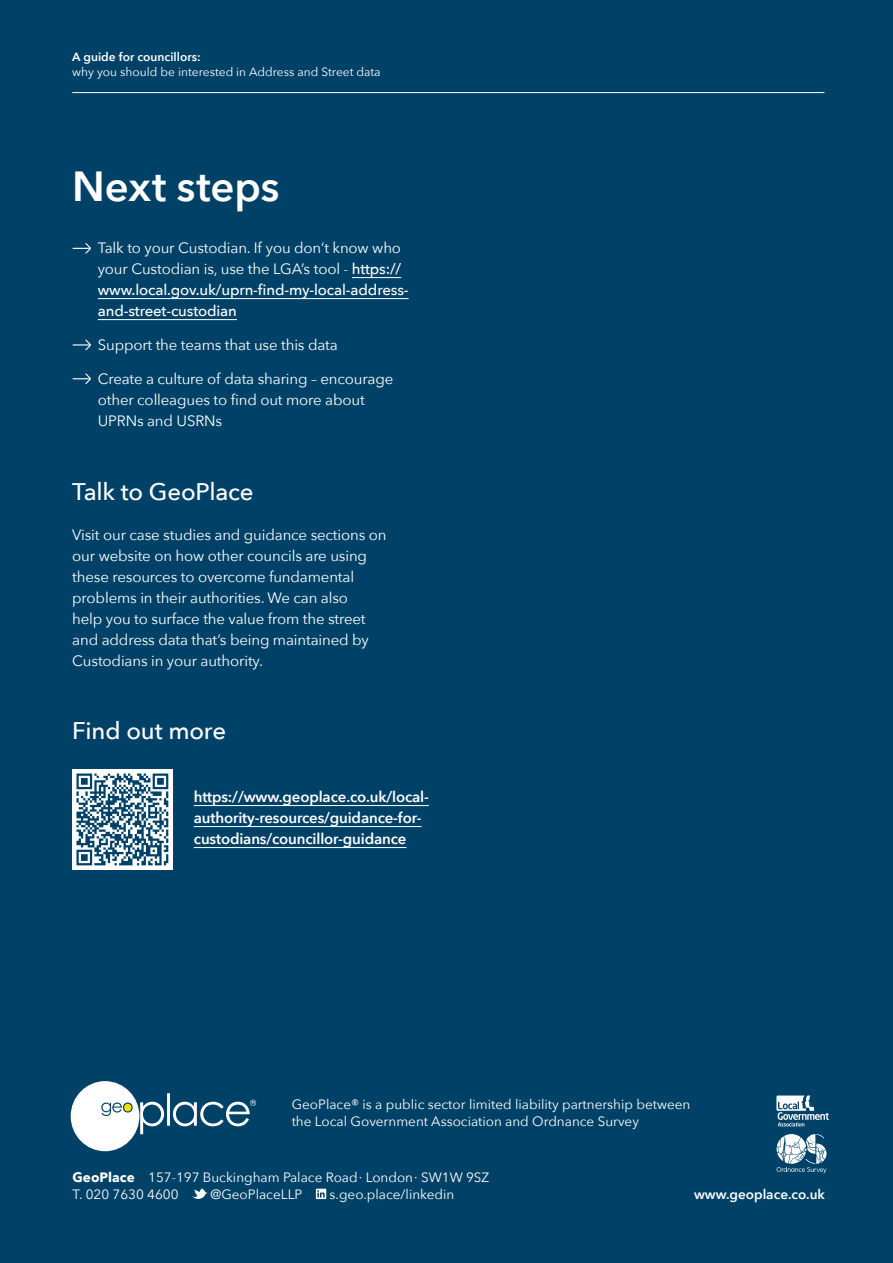
<style>
.page{position:relative;width:893px;height:1263px;background:#004267}
.page>*{position:absolute;margin:0;border:0;box-sizing:border-box;transform-origin:0 0}
.New_H1{font:600 42px "Avenir Next";color:#fff}
.New_H3{font:500 24px "Avenir Next";letter-spacing:-.01em;color:#fff}
.New_Body_Large{font:15px/21px "Avenir Next";letter-spacing:-.01em;color:#fff}
.New_Body_Large-2{font:500 15px/21px "Avenir Next";letter-spacing:-.01em;color:#fff}
.New_Body_Large-3{font:600 15px/21px "Avenir Next";letter-spacing:-.01em;color:#fff}
.t1{font:13.5px/16.5px "Avenir Next";color:#fff}
.t2{font:600 13.5px "Avenir Next";color:#fff}
.Page_numbers{font:12px/15px "Avenir Next";color:#fff}
.s1{font-weight:600}
.s2{font-weight:400}
.s3{font-weight:700}
</style>
<div class="page">
<svg style="left:192px;top:1188px;width:15px;height:11px"></svg>
<svg style="left:316px;top:1189px;width:10px;height:10px"></svg>
<svg style="left:776px;top:1095px;width:53px;height:31px"></svg>
<svg style="left:777px;top:1134px;width:49px;height:39px"></svg>
<div style="left:71px;top:1081px;width:68px;height:70px;background:#fff;border-radius:50%"></div>
<svg style="left:101px;top:1102px;width:32px;height:14px"></svg>
<svg style="left:140px;top:1093px;width:116px;height:41px"></svg>
<hr style="left:352px;top:277px;width:49px;height:1px;background:#fff">
<hr style="left:98px;top:298px;width:311px;height:1px;background:#fff">
<hr style="left:98px;top:319px;width:139px;height:1px;background:#fff">
<svg style="left:73px;top:243px;width:18px;height:11px"></svg>
<svg style="left:73px;top:339px;width:18px;height:12px"></svg>
<svg style="left:73px;top:373px;width:18px;height:12px"></svg>
<hr style="left:194px;top:805px;width:235px;height:1px;background:#fff">
<hr style="left:194px;top:826px;width:227px;height:1px;background:#fff">
<hr style="left:194px;top:847px;width:212px;height:1px;background:#fff">
<hr style="left:72px;top:92px;width:752px;height:1px;background:#fff">
<div style="left:72px;top:769px;width:100px;height:100px;background:#fff"></div>
<svg style="left:76px;top:773px;width:92px;height:92px"></svg>
<p class="Page_numbers" style="left:72px;top:49px;width:310px"><span class="s1">A guide for councillors:<br></span>why you should be interested in Address and Street data</p>
<p class="New_H1" style="left:72px;top:150px;width:209px">Next steps</p>
<p class="New_Body_Large-2" style="left:98px;top:237px;width:312px"><span class="s2">Talk to your Custodian. If you don’t know who your Custodian is, use the LGA’s tool -</span> https:// www.local.gov.uk/uprn-find-my-local-address&shy;and-street-custodian</p>
<p class="New_Body_Large" style="left:98px;top:334px;width:242px">Support the teams that use this data</p>
<p class="New_Body_Large" style="left:98px;top:367px;width:297px">Create a culture of data sharing – encourage other colleagues to find out more about<br>UPRNs and USRNs</p>
<p class="New_H3" style="left:72px;top:471px;width:183px">Talk to GeoPlace</p>
<p class="New_Body_Large" style="left:72px;top:524px;width:316px">Visit our case studies and guidance sections on our website on how other councils are using these resources to overcome fundamental problems in their authorities. We can also<br>help you to surface the value from the street and address data that’s being maintained by Custodians in your authority.</p>
<p class="New_H3" style="left:72px;top:710px;width:155px">Find out more</p>
<p class="New_Body_Large-3" style="left:194px;top:786px;width:237px">https://www.geoplace.co.uk/local&shy;authority-resources/guidance-for&shy;custodians/councillor-guidance</p>
<p class="t1" style="left:292px;top:1096px;width:400px">GeoPlace® is a public sector limited liability partnership between the Local Government Association and Ordnance Survey</p>
<p class="t1" style="left:73px;top:1169px;width:418px"><span class="s3">GeoPlace</span> 157-197 Buckingham Palace Road · London · SW1W 9SZ</p>
<p class="t1" style="left:73px;top:1185px;width:108px">T. 020 7630 4600</p>
<p class="t1" style="left:211px;top:1185px;width:93px">@GeoPlaceLLP</p>
<p class="t1" style="left:330px;top:1185px;width:126px">s.geo.place/linkedin</p>
<p class="t2" style="left:694px;top:1182px;width:132px">www.geoplace.co.uk</p>
</div>
